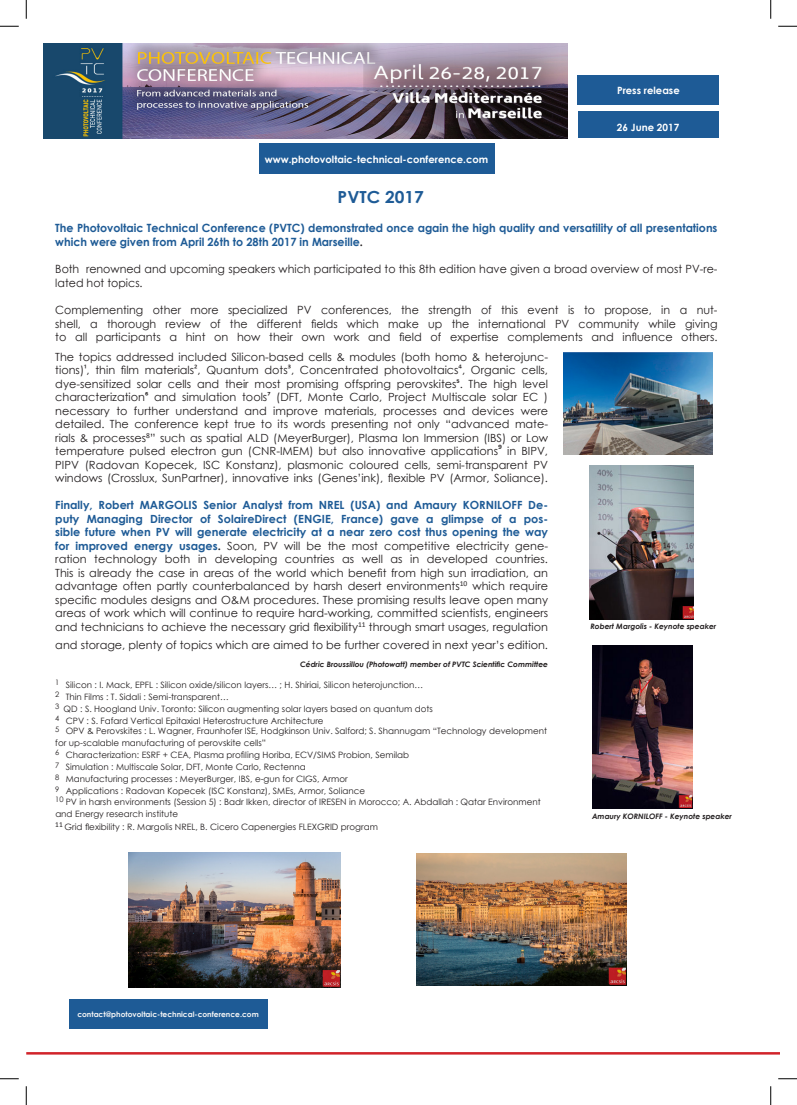
<style>
.page{position:relative;width:797px;height:1105px;background:#fff}
.page>*{position:absolute;margin:0;border:0;box-sizing:border-box;transform-origin:0 0}
.t1{font:700 16.62px "Century Gothic";color:#1e5b96;scale:1.04 1}
.t2{font:11.38px/13.6px "Century Gothic";color:#231f20}
.t3{font:700 11.38px/13.6px "Century Gothic";color:#1e5b96}
.t4{font:11.25px/13.5px "Century Gothic";color:#231f20;text-align:justify}
.t5{font:700 10px "Century Gothic";color:#fff}
.t6{font:8.75px/12px "Century Gothic";color:#231f20}
.t7{font:italic 700 7.5px "Century Gothic";color:#231f20}
.t8{font:700 7.5px "Century Gothic";color:#f2f3f4}
.s1{color:#231f20}
.s2{font-size:11.25px}
.s3{font-weight:700;color:#1e5b96}
.s4{font-weight:700}
</style>
<div class="page">
<hr style="left:26px;top:1052px;width:753px;height:2px;background:#d1232a">
<div style="left:259px;top:144px;width:235px;height:30px;background:#1e5b96"></div>
<div style="left:578px;top:75px;width:141px;height:30px;background:#1e5b96"></div>
<div style="left:578px;top:112px;width:140px;height:26px;background:#1e5b96"></div>
<img style="left:563px;top:353px;width:149px;height:102px">
<img style="left:128px;top:852px;width:212px;height:136px">
<img style="left:416px;top:853px;width:211px;height:133px">
<img style="left:44px;top:44px;width:523px;height:94px">
<div style="left:69px;top:999px;width:198px;height:30px;background:#1e5b96"></div>
<img style="left:592px;top:645px;width:100px;height:164px">
<img style="left:590px;top:466px;width:103px;height:153px">
<svg style="left:0;top:25px;width:19px;height:2px"></svg>
<svg style="left:778px;top:25px;width:19px;height:2px"></svg>
<svg style="left:0;top:1078px;width:19px;height:1px"></svg>
<svg style="left:778px;top:1078px;width:19px;height:1px"></svg>
<svg style="left:25px;top:0;width:2px;height:19px"></svg>
<svg style="left:25px;top:1086px;width:2px;height:19px"></svg>
<svg style="left:770px;top:0;width:1px;height:19px"></svg>
<svg style="left:770px;top:1086px;width:1px;height:19px"></svg>
<p class="t5" style="left:265px;top:152px;width:225px">www.photovoltaic-technical-conference.com</p>
<h1 class="t1" style="left:337px;top:184px;width:84px">PVTC 2017</h1>
<p class="t5" style="left:617px;top:83px;width:64px">Press release</p>
<p class="t5" style="left:617px;top:120px;width:64px">26 June 2017</p>
<p class="t3" style="left:55px;top:221px;width:663px">The Photovoltaic Technical Conference (PVTC) demonstrated once again the high quality and versatility of all presentations which were given from April 26th to 28th 2017 in Marseille<span class="s1">.</span></p>
<p class="t2" style="left:55px;top:262px;width:663px">Both renowned and upcoming speakers which participated to this 8th edition have given a broad overview of most PV-re&shy;lated hot topics.</p>
<p class="t2" style="left:55px;top:303px;width:663px">Complementing other more specialized PV conferences, the strength of this event is to propose, in a nut&shy;shell, a thorough review of the different fields which make up the international PV community while gi<span class="s2">ving</span></p>
<p class="t4" style="left:55px;top:330px;width:663px">to all participants a hint on how their own work and field of expertise complements and influence others.</p>
<p class="t4" style="left:55px;top:350px;width:494px">The topics addressed included Silicon-based cells &amp; modules (both homo &amp; heterojunc&shy;tions)<sup>¹</sup>, thin film materials<sup>²</sup>, Quantum dots<sup>³</sup>, Concentrated photovoltaics<sup>⁴</sup>, Organic cells, dye-sensitized solar cells and their most promising offspring perovskites<sup>5</sup>. The high level characterization<sup>6</sup> and simulation tools<sup>7</sup> (DFT, Monte Carlo, Project Multiscale solar EC ) necessary to further understand and improve materials, processes and devices were detailed. The conference kept true to its words presenting not only “advanced mate&shy;rials &amp; processes<sup>8</sup>” such as spatial ALD (MeyerBurger), Plasma Ion Immersion (IBS) or Low temperature pulsed electron gun (CNR-IMEM) but also innovative applications<sup>⁹</sup> in BIPV, PIPV (Radovan Kopecek, ISC Konstanz), plasmonic coloured cells, semi-transparent PV windows (Crosslux, SunPartner), innovative inks (Genes’ink), flexible PV (Armor, Soliance).</p>
<p class="t4" style="left:55px;top:498px;width:494px"><span class="s3">Finally, Robert MARGOLIS Senior Analyst from NREL (USA) and Amaury KORNILOFF De&shy;puty Managing Director of SolaireDirect (ENGIE, France) gave a glimpse of a pos&shy;sible future when PV will generate electricity at a near zero cost thus opening the way for improved energy usages</span><span class="s4">.</span> Soon, PV will be the most competitive electricity gene&shy;ration technology both in developing countries as well as in developed countries.<br>This is already the case in areas of the world which benefit from high sun irradiation, an advantage often partly counterbalanced by harsh desert environments<sup>10</sup> which require specific modules designs and O&amp;M procedures. These promising results leave open many areas of work which will continue to require hard-working, committed scientists, engineers and technicians to achieve the necessary grid flexibility<sup>11</sup> through smart usages, regulation</p>
<p class="t4" style="left:55px;top:638px;width:494px">and storage, plenty of topics which are aimed to be further covered in next year’s edition.</p>
<p class="t7" style="left:300px;top:658px;width:249px">Cédric Broussillou (Photowatt) member of PVTC Scientific Committee</p>
<p class="t6" style="left:55px;top:678px;width:379px"><sup>1</sup> Silicon : I. Mack, EPFL : Silicon oxide/silicon layers… ; H. Shiriai, Silicon heterojunction…<br><sup>2</sup> Thin Films : T. Sidali : Semi-transparent…<br><sup>3</sup> QD : S. Hoogland Univ. Toronto: Silicon augmenting solar layers based on quantum dots <sup>4</sup> CPV : S. Fafard Vertical Epitaxial Heterostructure Architecture</p>
<p class="t6" style="left:55px;top:725px;width:493px"><sup>5</sup> OPV &amp; Perovskites : L. Wagner, Fraunhofer ISE, Hodgkinson Univ. Salford; S. Shannugam “Technology development for up-scalable manufacturing of perovskite cells”<br><sup>6</sup> Characterization: ESRF + CEA, Plasma profiling Horiba, ECV/SIMS Probion, Semilab<br><sup>7</sup> Simulation : Multiscale Solar, DFT, Monte Carlo, Rectenna<br><sup>8</sup> Manufacturing processes : MeyerBurger, IBS, e-gun for CIGS, Armor<br><sup>9</sup> Applications : Radovan Kopecek (ISC Konstanz), SMEs, Armor, Soliance</p>
<p class="t6" style="left:55px;top:795px;width:487px"><sup>10</sup> PV in harsh environments (Session 5) : Badr Ikken, director of IRESEN in Morocco; A. Abdallah : Qatar Environment and Energy research institute</p>
<p class="t6" style="left:55px;top:821px;width:324px"><sup>11</sup> Grid flexibility : R. Margolis NREL, B. Cicero Capenergies FLEXGRID program</p>
<p class="t7" style="left:590px;top:621px;width:127px">Robert Margolis - Keynote speaker</p>
<p class="t7" style="left:592px;top:810px;width:141px">Amaury KORNILOFF - Keynote speaker</p>
<p class="t8" style="left:77px;top:1008px;width:183px">contact@photovoltaic-technical-conference.com</p>
</div>
